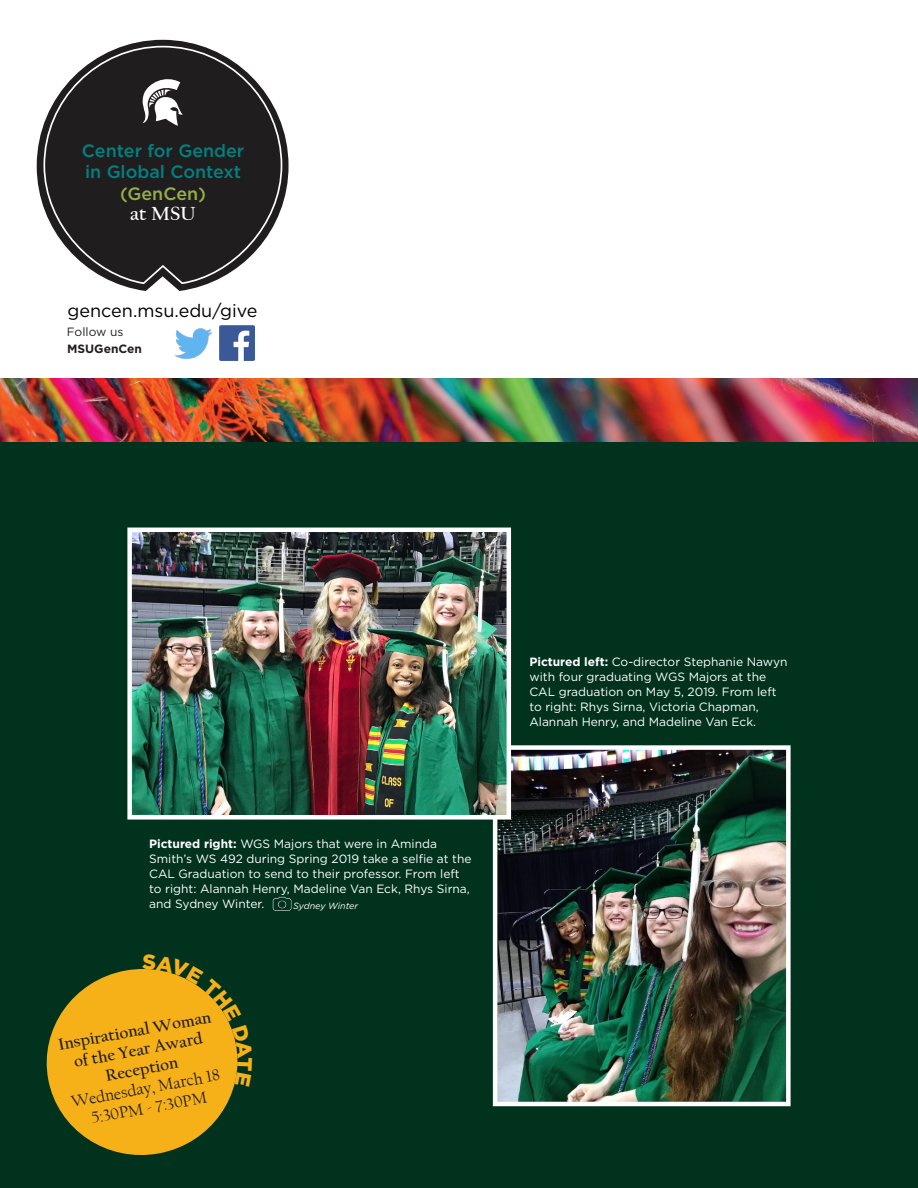
<style>
.page{position:relative;width:918px;height:1188px;background:#fff}
.page>*{position:absolute;margin:0;border:0;box-sizing:border-box;transform-origin:0 0}
.t1{font:700 19.95px "Californian FB";color:#fff}
.t2{font:18px "Gotham";color:#000}
.t3{font:500 17.85px/21.5px "Gotham";color:#008182;text-align:center}
.t4{font:700 16.8px/19.5px "Californian FB";color:#231f20;text-align:center}
.t5{font:16.8px "Californian FB";color:#231f20}
.t6{font:12px/15px "Gotham";color:#fff}
.t7{font:700 12px "Gotham";color:#231f20}
.t8{font:12px "Gotham";color:#231f20}
.t9{font:italic 9px "Gotham";letter-spacing:-.005em;color:#fff}
.s1{color:#94ae4a}
.s2{font-weight:700}
</style>
<div class="page">
<div style="left:0;top:432px;width:918px;height:756px;background:#00321e"></div>
<img style="left:498px;top:750px;width:288px;height:351px">
<div style="left:493px;top:745px;width:298px;height:361px;border:4px solid #fff"></div>
<img style="left:132px;top:533px;width:374px;height:282px">
<div style="left:127px;top:528px;width:384px;height:292px;border:4px solid #fff"></div>
<img style="left:272px;top:896px;width:20px;height:15px">
<svg style="left:37px;top:40px;width:252px;height:251px"></svg>
<svg style="left:43px;top:45px;width:240px;height:240px"></svg>
<svg style="left:142px;top:79px;width:41px;height:47px"></svg>
<img style="left:0;top:378px;width:918px;height:64px">
<img style="left:174px;top:325px;width:81px;height:36px">
<svg style="left:46px;top:969px;width:192px;height:186px"></svg>
<p class="t3" style="left:82px;top:140px;width:164px">Center for Gender in Global Context <span class="s1">(GenCen)</span></p>
<p class="t1" style="left:130px;top:203px;width:67px">at MSU</p>
<p class="t2" style="left:68px;top:300px;width:192px">gencen.msu.edu/give</p>
<p class="t7" style="left:67px;top:341px;width:76px">MSUGenCen</p>
<p class="t8" style="left:67px;top:324px;width:58px">Follow us</p>
<p class="t6" style="left:149px;top:836px;width:324px"><span class="s2">Pictured right:</span> WGS Majors that were in Aminda Smith’s WS 492 during Spring 2019 take a selfie at the CAL Graduation to send to their professor. From left to right: Alannah Henry, Madeline Van Eck, Rhys Sirna, and Sydney Winter.</p>
<p class="t9" style="left:293px;top:900px;width:67px">Sydney Winter</p>
<p class="t4" style="left:57px;top:1036px;width:157px;rotate:-11deg">Inspirational Woman of the Year Award<br>Reception</p>
<p class="t5" style="left:70px;top:1093px;width:152px;rotate:-11deg">Wednesday, March 18</p>
<p class="t5" style="left:90px;top:1109px;width:119px;rotate:-11deg">5:30PM - 7:30PM</p>
<p class="t6" style="left:529px;top:654px;width:260px"><span class="s2">Pictured left:</span> Co-director Stephanie Nawyn with four graduating WGS Majors at the CAL graduation on May 5, 2019. From left to right: Rhys Sirna, Victoria Chapman, Alannah Henry, and Madeline Van Eck.</p>
</div>
